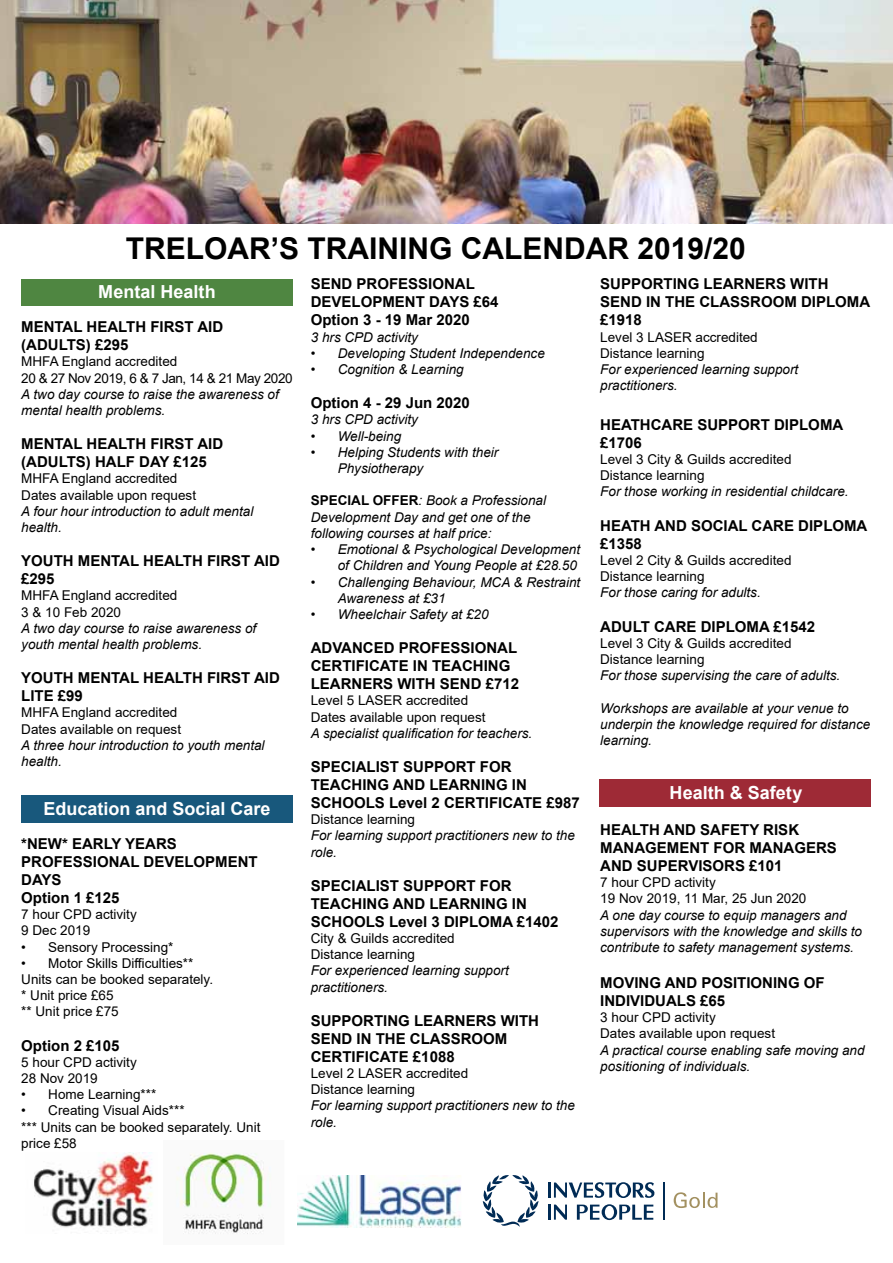
<style>
.page{position:relative;width:893px;height:1263px;background:#fff}
.page>*{position:absolute;margin:0;border:0;box-sizing:border-box;transform-origin:0 0}
.t1{font:700 30px "Arial";color:#000}
.t2{font:700 18px "Arial";color:#fff}
.t3{font:700 15px/18px "Arial";color:#000}
.t4{font:italic 13.5px/16.2px "Arial";color:#000}
.t5{font:13.5px/16.2px "Arial";color:#000}
.s1{font-weight:700;font-style:normal}
</style>
<div class="page">
<div style="left:21px;top:279px;width:272px;height:27px;background:#4f8641"></div>
<div style="left:21px;top:796px;width:272px;height:27px;background:#18587c"></div>
<div style="left:600px;top:779px;width:271px;height:28px;background:#9e2a36"></div>
<img style="left:0;top:0;width:893px;height:224px">
<img style="left:34px;top:1152px;width:119px;height:80px">
<img style="left:176px;top:1153px;width:95px;height:81px">
<img style="left:298px;top:1175px;width:163px;height:53px">
<hr style="left:548px;top:1204px;width:3px;height:16px;background:#002b55">
<svg style="left:554px;top:1204px;width:13px;height:15px"></svg>
<svg style="left:577px;top:1204px;width:76px;height:16px"></svg>
<hr style="left:548px;top:1182px;width:3px;height:15px;background:#002b55">
<svg style="left:554px;top:1182px;width:101px;height:16px"></svg>
<svg style="left:483px;top:1175px;width:56px;height:52px"></svg>
<hr style="left:664px;top:1182px;width:1px;height:38px;background:#002b55">
<svg style="left:674px;top:1192px;width:44px;height:16px"></svg>
<h1 class="t1" style="left:126px;top:227px;width:622px">TRELOAR’S TRAINING CALENDAR 2019/20</h1>
<h2 class="t2" style="left:98px;top:279px;width:119px">Mental Health</h2>
<p class="t3" style="left:21px;top:318px;width:203px">MENTAL HEALTH FIRST AID (ADULTS) £295</p>
<p class="t5" style="left:21px;top:353px;width:273px">MHFA England accredited<br>20 &amp; 27 Nov 2019, 6 &amp; 7 Jan, 14 &amp; 21 May 2020</p>
<p class="t4" style="left:21px;top:386px;width:259px">A two day course to raise the awareness of mental health problems.</p>
<p class="t3" style="left:21px;top:435px;width:203px">MENTAL HEALTH FIRST AID (ADULTS) HALF DAY £125</p>
<p class="t5" style="left:21px;top:470px;width:176px">MHFA England accredited<br>Dates available upon request</p>
<p class="t4" style="left:21px;top:503px;width:234px">A four hour introduction to adult mental health.</p>
<p class="t3" style="left:21px;top:552px;width:260px">YOUTH MENTAL HEALTH FIRST AID £295</p>
<p class="t5" style="left:21px;top:587px;width:158px">MHFA England accredited<br>3 &amp; 10 Feb 2020</p>
<p class="t4" style="left:21px;top:620px;width:237px">A two day course to raise awareness of youth mental health problems.</p>
<p class="t3" style="left:21px;top:669px;width:260px">YOUTH MENTAL HEALTH FIRST AID<br>LITE £99</p>
<p class="t5" style="left:21px;top:704px;width:161px">MHFA England accredited<br>Dates available on request</p>
<p class="t4" style="left:21px;top:737px;width:245px">A three hour introduction to youth mental health.</p>
<h2 class="t2" style="left:44px;top:796px;width:228px">Education and Social Care</h2>
<p class="t3" style="left:21px;top:835px;width:238px">*NEW* EARLY YEARS<br>PROFESSIONAL DEVELOPMENT<br>DAYS<br>Option 1 £125</p>
<p class="t5" style="left:21px;top:906px;width:117px">7 hour CPD activity<br>9 Dec 2019</p>
<p class="t5" style="left:21px;top:938px;width:154px">• Sensory Processing*</p>
<p class="t5" style="left:21px;top:955px;width:193px">• Motor Skills Difficulties**<br>Units can be booked separately. * Unit price £65<br>** Unit price £75</p>
<p class="t3" style="left:21px;top:1036px;width:100px">Option 2 £105</p>
<p class="t5" style="left:21px;top:1054px;width:117px">5 hour CPD activity<br>28 Nov 2019</p>
<p class="t5" style="left:21px;top:1086px;width:137px">• Home Learning***</p>
<p class="t5" style="left:21px;top:1102px;width:241px">• Creating Visual Aids***<br>*** Units can be booked separately. Unit price £58</p>
<p class="t3" style="left:311px;top:275px;width:189px">SEND PROFESSIONAL<br>DEVELOPMENT DAYS £64<br>Option 3 - 19 Mar 2020</p>
<p class="t4" style="left:311px;top:329px;width:109px">3 hrs CPD activity</p>
<p class="t4" style="left:311px;top:345px;width:236px">• Developing Student Independence</p>
<p class="t4" style="left:311px;top:361px;width:155px">• Cognition &amp; Learning</p>
<p class="t3" style="left:311px;top:394px;width:161px">Option 4 - 29 Jun 2020</p>
<p class="t4" style="left:311px;top:412px;width:109px">3 hrs CPD activity</p>
<p class="t4" style="left:311px;top:428px;width:92px">• Well-being</p>
<p class="t4" style="left:338px;top:444px;width:162px;text-indent:-27px">• Helping Students with their<br>Physiotherapy</p>
<p class="t4" style="left:311px;top:493px;width:237px"><span class="s1">SPECIAL OFFER</span>: Book a Professional<br>Development Day and get one of the following courses at half price:</p>
<p class="t4" style="left:311px;top:541px;width:271px;text-align:right">• Emotional &amp; Psychological Development of Children and Young People at £28.50</p>
<p class="t4" style="left:338px;top:574px;width:244px;text-indent:-27px">• Challenging Behaviour, MCA &amp; Restraint<br>Awareness at £31</p>
<p class="t4" style="left:311px;top:606px;width:179px">• Wheelchair Safety at £20</p>
<p class="t3" style="left:311px;top:639px;width:210px">ADVANCED PROFESSIONAL<br>CERTIFICATE IN TEACHING<br>LEARNERS WITH SEND £712</p>
<p class="t5" style="left:311px;top:692px;width:176px">Level 5 LASER accredited<br>Dates available upon request</p>
<p class="t4" style="left:311px;top:725px;width:223px">A specialist qualification for teachers.</p>
<p class="t3" style="left:311px;top:758px;width:270px">SPECIALIST SUPPORT FOR<br>TEACHING AND LEARNING IN<br>SCHOOLS Level 2 CERTIFICATE £987</p>
<p class="t5" style="left:311px;top:811px;width:106px">Distance learning</p>
<p class="t4" style="left:311px;top:828px;width:266px">For learning support practitioners new to the role.</p>
<p class="t3" style="left:311px;top:877px;width:249px">SPECIALIST SUPPORT FOR<br>TEACHING AND LEARNING IN<br>SCHOOLS Level 3 DIPLOMA £1402</p>
<p class="t5" style="left:311px;top:930px;width:146px">City &amp; Guilds accredited<br>Distance learning</p>
<p class="t4" style="left:311px;top:963px;width:200px">For experienced learning support practitioners.</p>
<p class="t3" style="left:311px;top:1012px;width:230px">SUPPORTING LEARNERS WITH<br>SEND IN THE CLASSROOM<br>CERTIFICATE £1088</p>
<p class="t5" style="left:311px;top:1065px;width:159px">Level 2 LASER accredited<br>Distance learning</p>
<p class="t4" style="left:311px;top:1098px;width:266px">For learning support practitioners new to the role.</p>
<p class="t3" style="left:600px;top:275px;width:272px">SUPPORTING LEARNERS WITH<br>SEND IN THE CLASSROOM DIPLOMA £1918</p>
<p class="t5" style="left:600px;top:329px;width:159px">Level 3 LASER accredited<br>Distance learning</p>
<p class="t4" style="left:600px;top:361px;width:200px">For experienced learning support practitioners.</p>
<p class="t3" style="left:600px;top:416px;width:245px">HEATHCARE SUPPORT DIPLOMA £1706</p>
<p class="t5" style="left:600px;top:451px;width:193px">Level 3 City &amp; Guilds accredited<br>Distance learning</p>
<p class="t4" style="left:600px;top:484px;width:250px">For those working in residential childcare.</p>
<p class="t3" style="left:600px;top:517px;width:269px">HEATH AND SOCIAL CARE DIPLOMA £1358</p>
<p class="t5" style="left:600px;top:552px;width:193px">Level 2 City &amp; Guilds accredited<br>Distance learning</p>
<p class="t4" style="left:600px;top:585px;width:162px">For those caring for adults.</p>
<p class="t3" style="left:600px;top:617px;width:217px">ADULT CARE DIPLOMA £1542</p>
<p class="t5" style="left:600px;top:635px;width:193px">Level 3 City &amp; Guilds accredited<br>Distance learning</p>
<p class="t4" style="left:600px;top:667px;width:242px">For those supervising the care of adults.</p>
<p class="t4" style="left:600px;top:700px;width:272px">Workshops are available at your venue to underpin the knowledge required for distance learning.</p>
<h2 class="t2" style="left:670px;top:780px;width:134px">Health &amp; Safety</h2>
<p class="t3" style="left:600px;top:821px;width:238px">HEALTH AND SAFETY RISK<br>MANAGEMENT FOR MANAGERS<br>AND SUPERVISORS £101</p>
<p class="t5" style="left:600px;top:874px;width:208px">7 hour CPD activity<br>19 Nov 2019, 11 Mar, 25 Jun 2020</p>
<p class="t4" style="left:600px;top:907px;width:263px">A one day course to equip managers and supervisors with the knowledge and skills to contribute to safety management systems.</p>
<p class="t3" style="left:600px;top:974px;width:226px">MOVING AND POSITIONING OF<br>INDIVIDUALS £65</p>
<p class="t5" style="left:600px;top:1009px;width:176px">3 hour CPD activity<br>Dates available upon request</p>
<p class="t4" style="left:600px;top:1042px;width:266px">A practical course enabling safe moving and positioning of individuals.</p>
</div>
